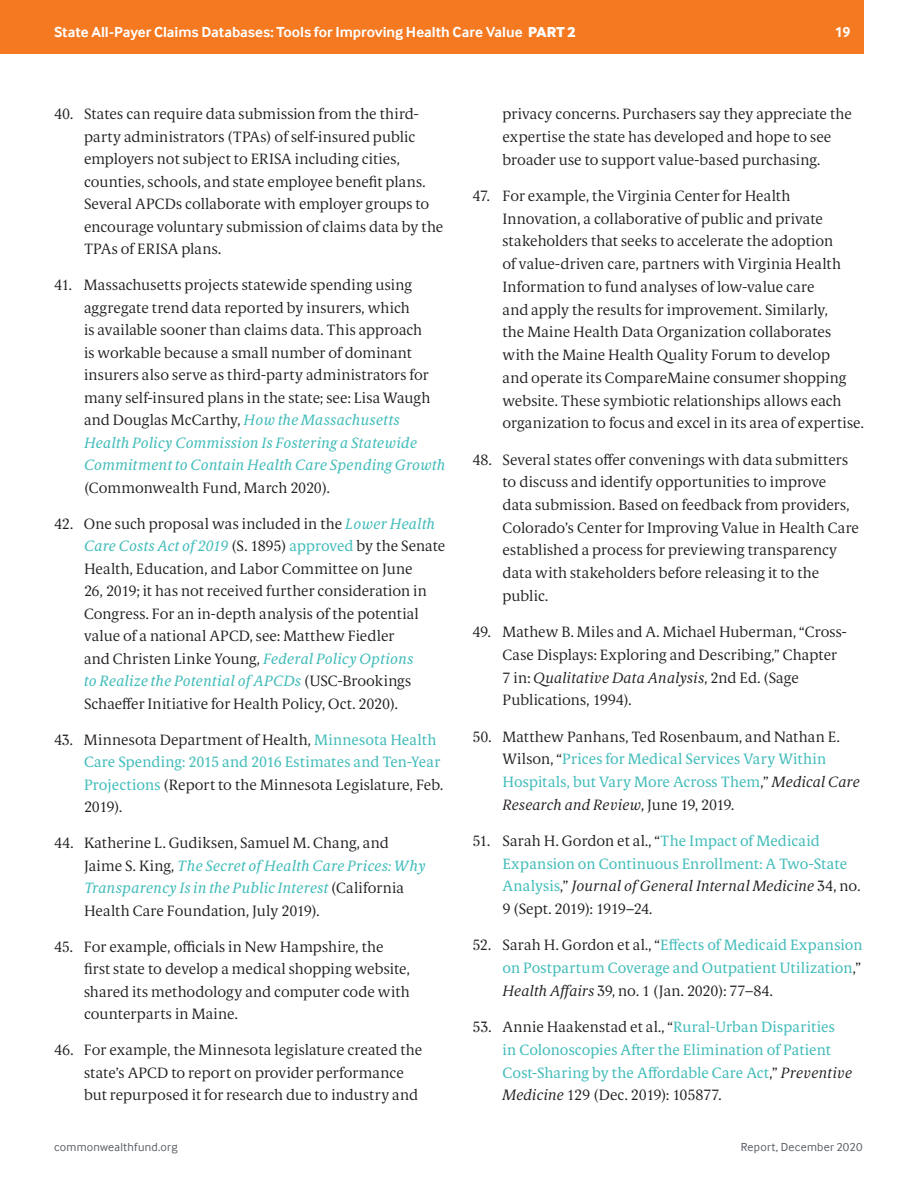
<style>
.page{position:relative;width:918px;height:1188px;background:#fff}
.page>*{position:absolute;margin:0;border:0;box-sizing:border-box;transform-origin:0 0}
.EndNotes{font:300 15px/22.5px "Berlingske Serif Text";color:#231f20}
.EndNotes-2{font:15px/22.8px "Berlingske Serif Text";color:#44bdbb}
.t1{font:700 15px "Inter Face";letter-spacing:-.005em;color:#fff}
.t2{font:12px "Inter Face";letter-spacing:.02em;color:#5a5d67}
.s1{font-family:"Inter Face X Bold";font-weight:400}
.s2{font-weight:400;font-style:italic;color:#44bdbb}
.s3{font-weight:400;color:#44bdbb}
.s4{font-style:italic}
.s5{font-weight:300;color:#231f20}
.s6{font-weight:300;font-style:italic;color:#231f20}
</style>
<div class="page">
<div style="left:0;top:0;width:864px;height:54px;background:#f47921"></div>
<p class="t1" style="left:54px;top:23px;width:523px">State All-Payer Claims Databases: Tools for Improving Health Care Value <span class="s1">PART 2</span></p>
<p class="t1" style="left:835px;top:23px;width:17px">19</p>
<p class="EndNotes" style="left:84px;top:102px;width:361px;text-indent:-30px">40. States can require data submission from the third&shy;party administrators (TPAs) of self-insured public employers not subject to ERISA including cities, counties, schools, and state employee benefit plans.<br>Several APCDs collaborate with employer groups to encourage voluntary submission of claims data by the TPAs of ERISA plans.</p>
<p class="EndNotes" style="left:84px;top:273px;width:363px;text-indent:-30px">41. Massachusetts projects statewide spending using aggregate trend data reported by insurers, which<br>is available sooner than claims data. This approach<br>is workable because a small number of dominant insurers also serve as third-party administrators for many self-insured plans in the state; see: Lisa Waugh and Douglas McCarthy, <span class="s2">How the Massachusetts Health Policy Commission Is Fostering a Statewide Commitment to Contain Health Care Spending Growth </span>(Commonwealth Fund, March 2020).</p>
<p class="EndNotes" style="left:84px;top:512px;width:363px;text-indent:-30px">42. One such proposal was included in the <span class="s2">Lower Health Care Costs Act of 2019</span> (S. 1895) <span class="s3">approved</span> by the Senate Health, Education, and Labor Committee on June<br>26, 2019; it has not received further consideration in Congress. For an in-depth analysis of the potential value of a national APCD, see: Matthew Fiedler<br>and Christen Linke Young, <span class="s2">Federal Policy Options<br>to Realize the Potential of APCDs</span> (USC-Brookings Schaeffer Initiative for Health Policy, Oct. 2020).</p>
<p class="EndNotes" style="left:84px;top:728px;width:361px;text-indent:-30px">43. Minnesota Department of Health, <span class="s3">Minnesota Health Care Spending: 2015 and 2016 Estimates and Ten-Year Projections</span> (Report to the Minnesota Legislature, Feb.<br>2019).</p>
<p class="EndNotes" style="left:84px;top:832px;width:343px;text-indent:-30px">44. Katherine L. Gudiksen, Samuel M. Chang, and Jaime S. King, <span class="s2">The Secret of Health Care Prices: Why Transparency Is in the Public Interest</span> (California Health Care Foundation, July 2019).</p>
<p class="EndNotes" style="left:84px;top:935px;width:328px;text-indent:-30px">45. For example, officials in New Hampshire, the first state to develop a medical shopping website, shared its methodology and computer code with counterparts in Maine.</p>
<p class="EndNotes" style="left:84px;top:1039px;width:340px;text-indent:-30px">46. For example, the Minnesota legislature created the state’s APCD to report on provider performance but repurposed it for research due to industry and</p>
<p class="EndNotes" style="left:502px;top:102px;width:351px">privacy concerns. Purchasers say they appreciate the expertise the state has developed and hope to see broader use to support value-based purchasing.</p>
<p class="EndNotes" style="left:502px;top:184px;width:363px;text-indent:-30px">47. For example, the Virginia Center for Health Innovation, a collaborative of public and private stakeholders that seeks to accelerate the adoption<br>of value-driven care, partners with Virginia Health Information to fund analyses of low-value care<br>and apply the results for improvement. Similarly,<br>the Maine Health Data Organization collaborates with the Maine Health Quality Forum to develop<br>and operate its CompareMaine consumer shopping website. These symbiotic relationships allows each organization to focus and excel in its area of expertise.</p>
<p class="EndNotes" style="left:502px;top:448px;width:358px;text-indent:-30px">48. Several states offer convenings with data submitters to discuss and identify opportunities to improve data submission. Based on feedback from providers, Colorado’s Center for Improving Value in Health Care established a process for previewing transparency data with stakeholders before releasing it to the public.</p>
<p class="EndNotes" style="left:502px;top:620px;width:346px;text-indent:-30px">49. Mathew B. Miles and A. Michael Huberman, “Cross-Case Displays: Exploring and Describing,” Chapter 7 in: <span class="s4">Qualitative Data Analysis</span>, 2nd Ed. (Sage Publications, 1994).</p>
<p class="EndNotes" style="left:502px;top:725px;width:359px;text-indent:-30px">50. Matthew Panhans, Ted Rosenbaum, and Nathan E.<br>Wilson, “<span class="s3">Prices for Medical Services Vary Within Hospitals, but Vary More Across Them</span>,” <span class="s4">Medical Care Research and Review</span>, June 19, 2019.</p>
<p class="EndNotes-2" style="left:502px;top:829px;width:359px;text-indent:-30px"><span class="s5">51. Sarah H. Gordon et al., “</span>The Impact of Medicaid Expansion on Continuous Enrollment: A Two-State Analysis<span class="s5">,”</span> <span class="s6">Journal of General Internal Medicine</span> <span class="s5">34, no.<br>9 (Sept. 2019): 1919–24.</span></p>
<p class="EndNotes-2" style="left:502px;top:934px;width:362px;text-align:justify;text-indent:-30px"><span class="s5">52. Sarah H. Gordon et al., “</span>Effects of Medicaid Expansion on Postpartum Coverage and Outpatient Utilization<span class="s5">,” </span><span class="s6">Health Affairs</span> <span class="s5">39, no. 1 (Jan. 2020): 77–84.</span></p>
<p class="EndNotes-2" style="left:502px;top:1015px;width:351px;text-indent:-30px"><span class="s5">53. Annie Haakenstad et al., “</span>Rural-Urban Disparities in Colonoscopies After the Elimination of Patient Cost-Sharing by the Affordable Care Act<span class="s5">,”</span> <span class="s6">Preventive Medicine</span> <span class="s5">129 (Dec. 2019): 105877.</span></p>
<p class="t2" style="left:54px;top:1140px;width:125px">commonwealthfund.org</p>
<p class="t2" style="left:741px;top:1140px;width:123px">Report, December 2020</p>
</div>
